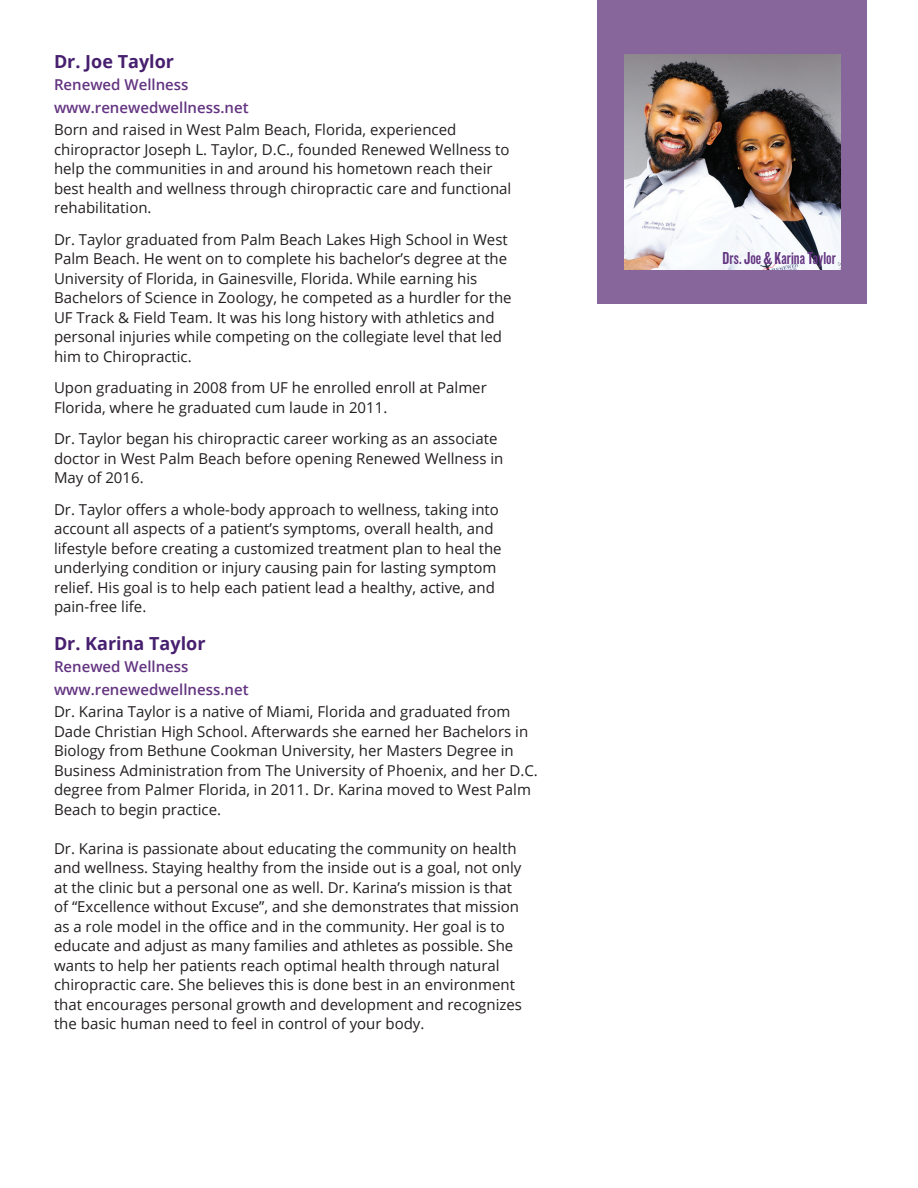
<style>
.page{position:relative;width:918px;height:1188px;background:#fff}
.page>*{position:absolute;margin:0;border:0;box-sizing:border-box;transform-origin:0 0}
.t1{font:700 18px "Open Sans";color:#471f6f}
.t2{font:18px "Knockout HTF48 Featherweight";color:#633481}
.t3{font:15px/19.5px "Open Sans";color:#231f20}
.t4{font:600 15px "Open Sans";color:#633481}
</style>
<div class="page">
<div style="left:597px;top:0;width:270px;height:304px;background:#87679b"></div>
<img style="left:624px;top:54px;width:216px;height:216px">
<p class="t1" style="left:54px;top:49px;width:122px">Dr. Joe Taylor</p>
<p class="t4" style="left:54px;top:75px;width:136px">Renewed Wellness</p>
<p class="t4" style="left:54px;top:97px;width:196px">www.renewedwellness.net</p>
<p class="t3" style="left:54px;top:120px;width:459px">Born and raised in West Palm Beach, Florida, experienced chiropractor Joseph L. Taylor, D.C., founded Renewed Wellness to help the communities in and around his hometown reach their best health and wellness through chiropractic care and functional rehabilitation.</p>
<p class="t3" style="left:54px;top:229px;width:459px">Dr. Taylor graduated from Palm Beach Lakes High School in West Palm Beach. He went on to complete his bachelor’s degree at the University of Florida, in Gainesville, Florida. While earning his Bachelors of Science in Zoology, he competed as a hurdler for the UF Track &amp; Field Team. It was his long history with athletics and personal injuries while competing on the collegiate level that led him to Chiropractic.</p>
<p class="t3" style="left:54px;top:378px;width:434px">Upon graduating in 2008 from UF he enrolled enroll at Palmer<br>Florida, where he graduated cum laude in 2011.</p>
<p class="t3" style="left:54px;top:429px;width:451px">Dr. Taylor began his chiropractic career working as an associate doctor in West Palm Beach before opening Renewed Wellness in<br>May of 2016.</p>
<p class="t3" style="left:54px;top:499px;width:449px">Dr. Taylor offers a whole-body approach to wellness, taking into account all aspects of a patient’s symptoms, overall health, and lifestyle before creating a customized treatment plan to heal the underlying condition or injury causing pain for lasting symptom relief. His goal is to help each patient lead a healthy, active, and pain-free life.</p>
<p class="t1" style="left:54px;top:631px;width:153px">Dr. Karina Taylor</p>
<p class="t4" style="left:54px;top:657px;width:136px">Renewed Wellness</p>
<p class="t4" style="left:54px;top:679px;width:196px">www.renewedwellness.net</p>
<p class="t3" style="left:54px;top:702px;width:485px">Dr. Karina Taylor is a native of Miami, Florida and graduated from Dade Christian High School. Afterwards she earned her Bachelors in Biology from Bethune Cookman University, her Masters Degree in Business Administration from The University of Phoenix, and her D.C. degree from Palmer Florida, in 2011. Dr. Karina moved to West Palm Beach to begin practice.</p>
<p class="t3" style="left:54px;top:838px;width:470px">Dr. Karina is passionate about educating the community on health and wellness. Staying healthy from the inside out is a goal, not only at the clinic but a personal one as well. Dr. Karina’s mission is that of “Excellence without Excuse”, and she demonstrates that mission as a role model in the office and in the community. Her goal is to educate and adjust as many families and athletes as possible. She wants to help her patients reach optimal health through natural chiropractic care. She believes this is done best in an environment that encourages personal growth and development and recognizes the basic human need to feel in control of your body.</p>
<p class="t2" style="left:723px;top:249px;width:115px">Drs. Joe &amp; Karina Taylor</p>
</div>
